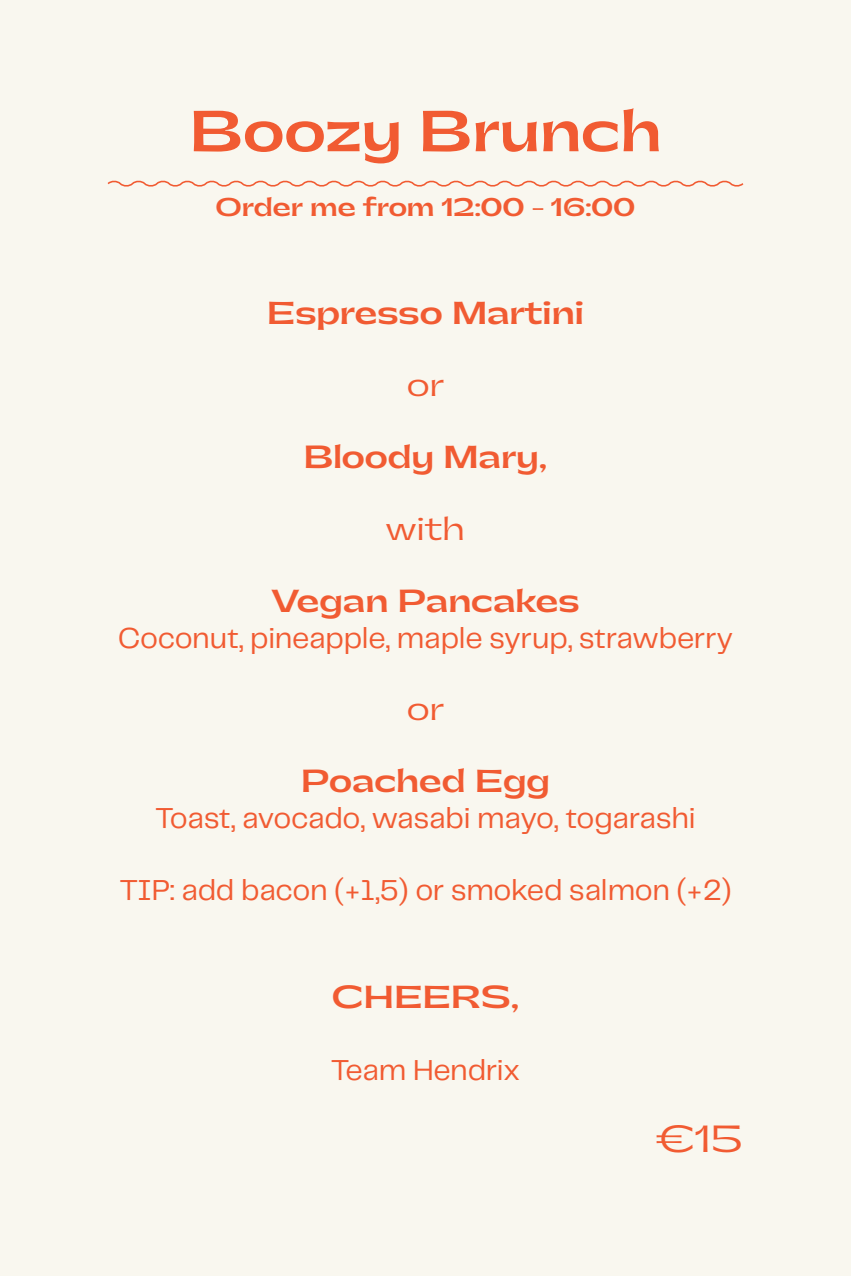
<style>
.page{position:relative;width:851px;height:1276px;background:#fff}
.page>*{position:absolute;margin:0;border:0;box-sizing:border-box;transform-origin:0 0}
.t1{font:700 54px "Gatwick";color:#f15b32}
.t2{font:36px "Gatwick";color:#f15b32}
.t3{font:30px "Telegraf";letter-spacing:-.01em;color:#f15b32}
.t4{font:700 30px "Gatwick";letter-spacing:-.005em;color:#f15b32}
.t5{font:30px "Gatwick";color:#f15b32}
.t6{font:700 24px "Gatwick";letter-spacing:-.005em;color:#f15b32}
</style>
<div class="page">
<div style="left:0;top:0;width:850px;height:1276px;background:#f9f7ef"></div>
<svg style="left:106px;top:178px;width:639px;height:11px"></svg>
<p class="t1" style="left:189px;top:94px;width:474px">Boozy Brunch</p>
<p class="t6" style="left:215px;top:191px;width:421px">Order me from 12:00 - 16:00</p>
<p class="t4" style="left:267px;top:292px;width:318px">Espresso Martini</p>
<p class="t5" style="left:407px;top:365px;width:39px">or</p>
<p class="t4" style="left:303px;top:436px;width:245px">Bloody Mary,</p>
<p class="t5" style="left:386px;top:509px;width:81px">with</p>
<p class="t4" style="left:271px;top:580px;width:310px">Vegan Pancakes</p>
<p class="t3" style="left:118px;top:618px;width:617px">Coconut, pineapple, maple syrup, strawberry</p>
<p class="t5" style="left:407px;top:689px;width:39px">or</p>
<p class="t4" style="left:301px;top:760px;width:250px">Poached Egg</p>
<p class="t3" style="left:155px;top:798px;width:542px">Toast, avocado, wasabi mayo, togarashi</p>
<p class="t3" style="left:119px;top:870px;width:613px">TIP: add bacon (+1,5) or smoked salmon (+2)</p>
<p class="t4" style="left:332px;top:976px;width:189px">CHEERS,</p>
<p class="t3" style="left:331px;top:1050px;width:191px">Team Hendrix</p>
<p class="t2" style="left:656px;top:1115px;width:88px">€15</p>
</div>
